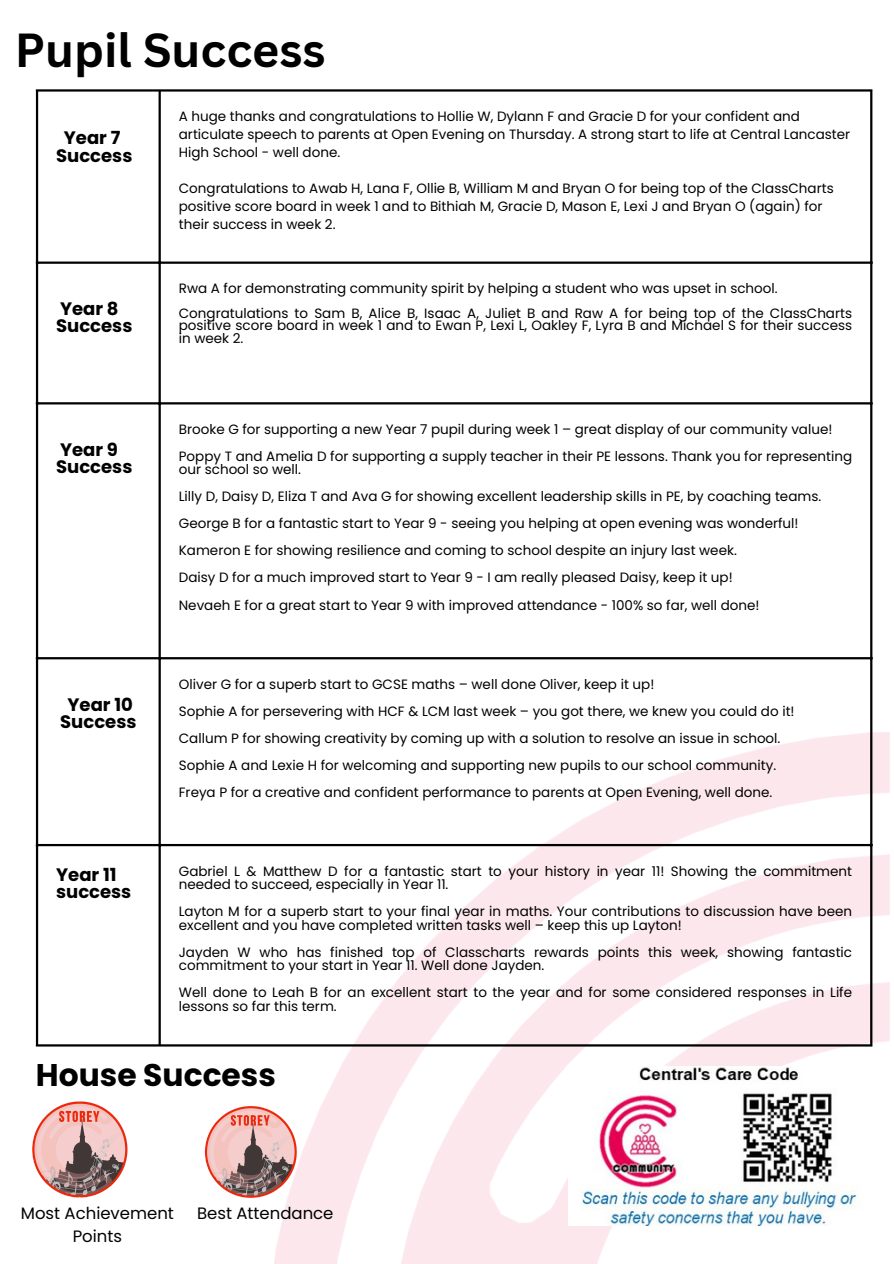
<style>
.page{position:relative;width:894px;height:1264px;background:#fff}
.page>*{position:absolute;margin:0;border:0;box-sizing:border-box;transform-origin:0 0}
.t1{font:700 46.5px "Canva Sans";color:#000}
.t2{font:700 31.35px "Poppins";color:#000}
.t3{font:700 18px/16.8px "Poppins";color:#000}
.t4{font:16.5px "Poppins";color:#000}
.t5{font:13.5px/13.5px "Poppins";color:#000}
</style>
<div class="page">
<img style="left:274px;top:732px;width:614px;height:531px">
<img style="left:568px;top:1066px;width:299px;height:159px">
<hr style="left:36px;top:92px;width:2px;height:952px;background:#000">
<hr style="left:158px;top:92px;width:3px;height:952px;background:#000">
<hr style="left:869px;top:92px;width:3px;height:952px;background:#000">
<hr style="left:36px;top:89px;width:836px;height:3px;background:#000">
<hr style="left:36px;top:261px;width:836px;height:3px;background:#000">
<hr style="left:36px;top:402px;width:836px;height:2px;background:#000">
<hr style="left:36px;top:657px;width:836px;height:2px;background:#000">
<hr style="left:36px;top:844px;width:836px;height:2px;background:#000">
<hr style="left:36px;top:1044px;width:836px;height:2px;background:#000">
<img style="left:32px;top:1101px;width:96px;height:97px">
<img style="left:204px;top:1098px;width:100px;height:107px">
<p class="t1" style="left:15px;top:18px;width:312px">Pupil Success</p>
<p class="t3" style="left:56px;top:129px;width:78px;line-height:18px;text-align:center">Year 7<br>Success</p>
<p class="t3" style="left:56px;top:300px;width:78px">Year 8<br>Success</p>
<p class="t3" style="left:56px;top:441px;width:78px">Year 9<br>Success</p>
<p class="t3" style="left:60px;top:696px;width:78px;text-align:center">Year 10<br>Success</p>
<p class="t5" style="left:179px;top:107px;width:672px;line-height:18px">A huge thanks and congratulations to Hollie W, Dylann F and Gracie D for your confident and articulate speech to parents at Open Evening on Thursday. A strong start to life at Central Lancaster<br>High School - well done.</p>
<p class="t5" style="left:179px;top:179px;width:656px;line-height:18px">Congratulations to Awab H, Lana F, Ollie B, William M and Bryan O for being top of the ClassCharts positive score board in week 1 and to Bithiah M, Gracie D, Mason E, Lexi J and Bryan O (again) for their success in week 2.</p>
<p class="t5" style="left:179px;top:282px;width:600px">Rwa A for demonstrating community spirit by helping a student who was upset in school.</p>
<p class="t5" style="left:179px;top:307px;width:674px;line-height:12.3px;text-align:justify">Congratulations to Sam B, Alice B, Isaac A, Juliet B and Raw A for being top of the ClassCharts positive score board in week 1 and to Ewan P, Lexi L, Oakley F, Lyra B and Michael S for their success in week 2.</p>
<p class="t5" style="left:179px;top:422px;width:655px">Brooke G for supporting a new Year 7 pupil during week 1 – great display of our community value!</p>
<p class="t5" style="left:179px;top:449px;width:674px">Poppy T and Amelia D for supporting a supply teacher in their PE lessons. Thank you for representing our school so well.</p>
<p class="t5" style="left:179px;top:490px;width:643px">Lilly D, Daisy D, Eliza T and Ava G for showing excellent leadership skills in PE, by coaching teams.</p>
<p class="t5" style="left:179px;top:517px;width:621px">George B for a fantastic start to Year 9 - seeing you helping at open evening was wonderful!</p>
<p class="t5" style="left:179px;top:544px;width:559px">Kameron E for showing resilience and coming to school despite an injury last week.</p>
<p class="t5" style="left:179px;top:571px;width:555px">Daisy D for a much improved start to Year 9 - I am really pleased Daisy, keep it up!</p>
<p class="t5" style="left:179px;top:598px;width:582px">Nevaeh E for a great start to Year 9 with improved attendance - 100% so far, well done!</p>
<p class="t5" style="left:179px;top:677px;width:477px">Oliver G for a superb start to GCSE maths – well done Oliver, keep it up!</p>
<p class="t5" style="left:179px;top:704px;width:617px">Sophie A for persevering with HCF &amp; LCM last week – you got there, we knew you could do it!</p>
<p class="t5" style="left:179px;top:731px;width:603px">Callum P for showing creativity by coming up with a solution to resolve an issue in school.</p>
<p class="t5" style="left:179px;top:758px;width:599px">Sophie A and Lexie H for welcoming and supporting new pupils to our school community.</p>
<p class="t5" style="left:179px;top:785px;width:594px">Freya P for a creative and confident performance to parents at Open Evening, well done.</p>
<p class="t3" style="left:56px;top:866px;width:77px">Year 11 success</p>
<p class="t5" style="left:179px;top:864px;width:674px">Gabriel L &amp; Matthew D for a fantastic start to your history in year 11! Showing the commitment needed to succeed, especially in Year 11.</p>
<p class="t5" style="left:179px;top:904px;width:674px">Layton M for a superb start to your final year in maths. Your contributions to discussion have been excellent and you have completed written tasks well – keep this up Layton!</p>
<p class="t5" style="left:179px;top:945px;width:674px">Jayden W who has finished top of Classcharts rewards points this week, showing fantastic commitment to your start in Year 11. Well done Jayden.</p>
<h3 class="t5" style="left:179px;top:985px;width:674px">Well done to Leah B for an excellent start to the year and for some considered responses in Life lessons so far this term.</h3>
<h2 class="t2" style="left:36px;top:1052px;width:241px">House Success</h2>
<p class="t4" style="left:21px;top:1201px;width:154px">Most Achievement</p>
<p class="t4" style="left:197px;top:1201px;width:138px">Best Attendance</p>
<p class="t4" style="left:73px;top:1224px;width:51px">Points</p>
</div>
